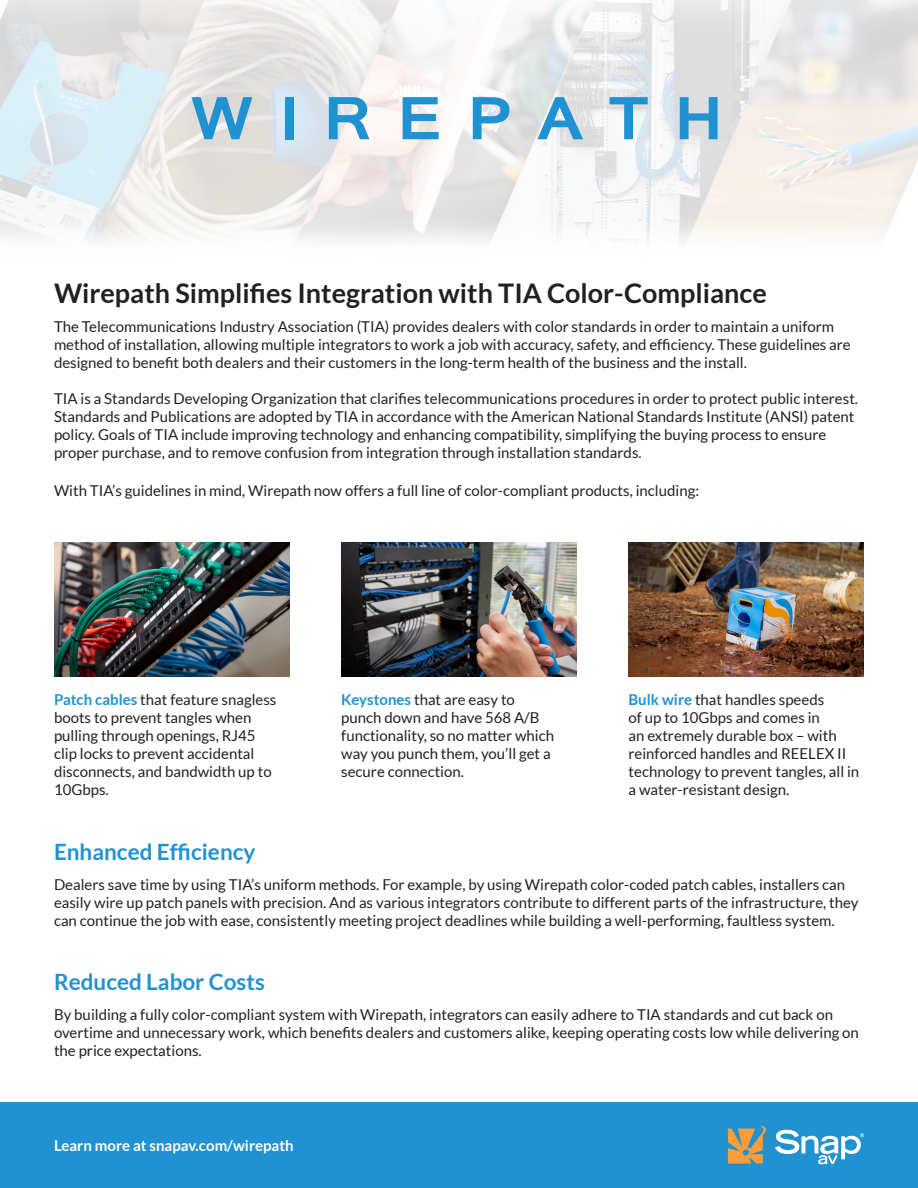
<style>
.page{position:relative;width:918px;height:1188px;background:#fff}
.page>*{position:absolute;margin:0;border:0;box-sizing:border-box;transform-origin:0 0}
.t1{font:700 27px "Lato";color:#231f20}
.t2{font:700 22.5px "Lato";color:#2192d1}
.t3{font:15px/18px "Lato";color:#231f20}
.t4{font:700 15px "Lato";color:#fff}
.s1{font-weight:700;color:#2192d1}
</style>
<div class="page">
<div style="left:0;top:1102px;width:918px;height:86px;background:#2192d1"></div>
<img style="left:0;top:0;width:918px;height:241px">
<svg style="left:191px;top:97px;width:61px;height:42px;background:#83b9d6"></svg>
<div style="left:285px;top:97px;width:8px;height:42px;background:#2192d1"></div>
<svg style="left:329px;top:97px;width:40px;height:42px"></svg>
<svg style="left:403px;top:97px;width:36px;height:42px;background:#76b7dc"></svg>
<svg style="left:473px;top:97px;width:36px;height:42px;background:#7fbbdd"></svg>
<svg style="left:537px;top:97px;width:46px;height:42px;background:#92c3dd"></svg>
<svg style="left:610px;top:97px;width:38px;height:42px"></svg>
<svg style="left:680px;top:97px;width:38px;height:42px;background:#76b4d7"></svg>
<svg style="left:728px;top:1126px;width:38px;height:37px"></svg>
<svg style="left:775px;top:1130px;width:89px;height:34px"></svg>
<img style="left:54px;top:543px;width:235px;height:134px">
<img style="left:341px;top:543px;width:236px;height:133px">
<img style="left:629px;top:543px;width:235px;height:134px">
<p class="t1" style="left:54px;top:278px;width:714px">Wirepath Simplifies Integration with TIA Color-Compliance</p>
<p class="t3" style="left:54px;top:318px;width:798px">The Telecommunications Industry Association (TIA) provides dealers with color standards in order to maintain a uniform method of installation, allowing multiple integrators to work a job with accuracy, safety, and efficiency. These guidelines are designed to benefit both dealers and their customers in the long-term health of the business and the install.</p>
<p class="t3" style="left:54px;top:390px;width:806px">TIA is a Standards Developing Organization that clarifies telecommunications procedures in order to protect public interest.<br>Standards and Publications are adopted by TIA in accordance with the American National Standards Institute (ANSI) patent policy. Goals of TIA include improving technology and enhancing compatibility, simplifying the buying process to ensure proper purchase, and to remove confusion from integration through installation standards.</p>
<p class="t3" style="left:54px;top:482px;width:647px">With TIA’s guidelines in mind, Wirepath now offers a full line of color-compliant products, including:</p>
<p class="t3" style="left:54px;top:690px;width:224px"><span class="s1">Patch cables</span> that feature snagless boots to prevent tangles when pulling through openings, RJ45 clip locks to prevent accidental disconnects, and bandwidth up to<br>10Gbps.</p>
<p class="t3" style="left:341px;top:690px;width:214px"><span class="s1">Keystones</span> that are easy to punch down and have 568 A/B functionality, so no matter which way you punch them, you’ll get a secure connection.</p>
<p class="t3" style="left:629px;top:690px;width:232px"><span class="s1">Bulk wire</span> that handles speeds<br>of up to 10Gbps and comes in<br>an extremely durable box – with reinforced handles and REELEX II technology to prevent tangles, all in a water-resistant design.</p>
<p class="t2" style="left:54px;top:839px;width:203px">Enhanced Efficiency</p>
<p class="t3" style="left:54px;top:875px;width:806px">Dealers save time by using TIA’s uniform methods. For example, by using Wirepath color-coded patch cables, installers can easily wire up patch panels with precision. And as various integrators contribute to different parts of the infrastructure, they can continue the job with ease, consistently meeting project deadlines while building a well-performing, faultless system.</p>
<p class="t2" style="left:54px;top:969px;width:213px">Reduced Labor Costs</p>
<p class="t3" style="left:54px;top:1005px;width:806px">By building a fully color-compliant system with Wirepath, integrators can easily adhere to TIA standards and cut back on overtime and unnecessary work, which benefits dealers and customers alike, keeping operating costs low while delivering on the price expectations.</p>
<p class="t4" style="left:54px;top:1137px;width:241px">Learn more at snapav.com/wirepath</p>
</div>
